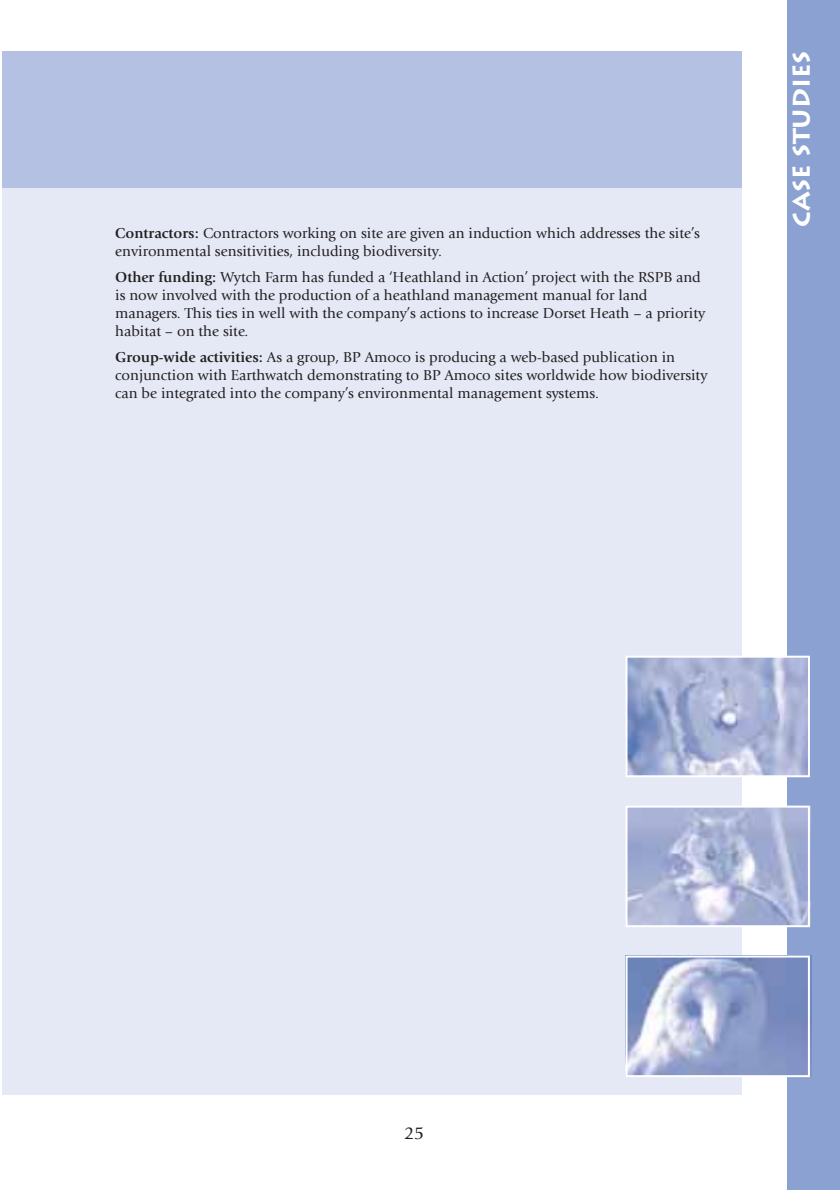
<style>
.page{position:relative;width:840px;height:1190px;background:#fff}
.page>*{position:absolute;margin:0;border:0;box-sizing:border-box;transform-origin:0 0}
.t1{font:700 24px "Lithos";color:#fff}
.t2{font:18px "Giovanni";color:#231f20}
.t3{font:15px/18px "Giovanni";color:#231f20}
.s1{font-weight:700}
</style>
<div class="page">
<div style="left:2px;top:51px;width:740px;height:1043px;background:#e4e9f5"></div>
<div style="left:2px;top:51px;width:740px;height:136px;background:#b4c1e2"></div>
<div style="left:787px;top:0;width:53px;height:1190px;background:#8ba1d2"></div>
<img style="left:629px;top:809px;width:178px;height:115px">
<div style="left:626px;top:806px;width:184px;height:121px;border:2px solid #fff"></div>
<img style="left:629px;top:659px;width:178px;height:115px">
<div style="left:626px;top:656px;width:184px;height:121px;border:2px solid #fff"></div>
<img style="left:629px;top:956px;width:183px;height:121px">
<div style="left:626px;top:956px;width:184px;height:121px;border:2px solid #fff"></div>
<p class="t3" style="left:115px;top:225px;width:586px"><span class="s1">Contractors:</span> Contractors working on site are given an induction which addresses the site’s environmental sensitivities, including biodiversity.</p>
<p class="t3" style="left:115px;top:269px;width:592px"><span class="s1">Other funding:</span> Wytch Farm has funded a ‘Heathland in Action’ project with the RSPB and is now involved with the production of a heathland management manual for land managers. This ties in well with the company’s actions to increase Dorset Heath – a priority habitat – on the site.</p>
<p class="t3" style="left:115px;top:349px;width:594px"><span class="s1">Group-wide activities:</span> As a group, BP Amoco is producing a web-based publication in conjunction with Earthwatch demonstrating to BP Amoco sites worldwide how biodiversity can be integrated into the company’s environmental management systems.</p>
<h1 class="t1" style="left:787px;top:227px;width:177px;rotate:-90deg">Case Studies</h1>
<p class="t2" style="left:404px;top:1126px;width:21px">25</p>
</div>
